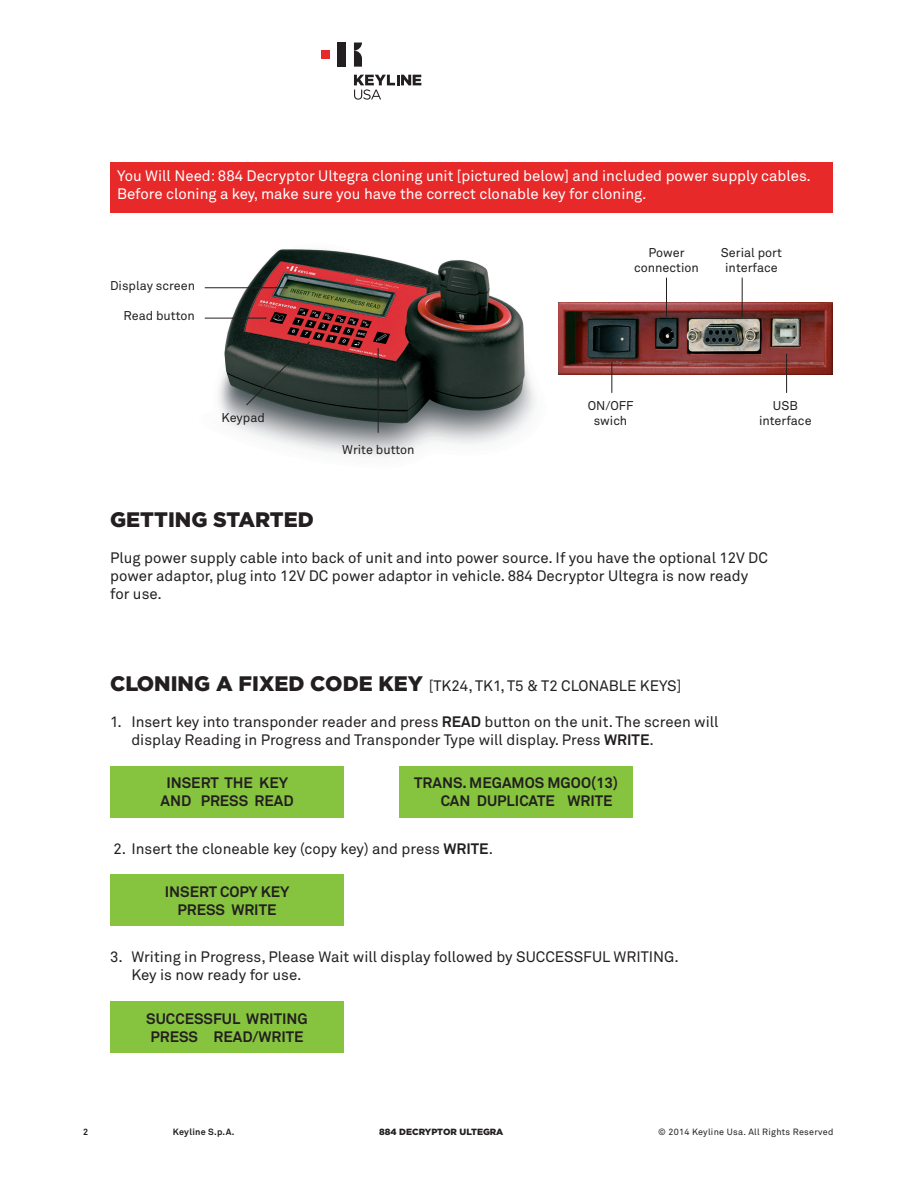
<style>
.page{position:relative;width:918px;height:1188px;background:#fff}
.page>*{position:absolute;margin:0;border:0;box-sizing:border-box;transform-origin:0 0}
.t1{font:900 21px "Gotham HTF";color:#231f20}
.t2{font:15px/18px "Akkurat Pro";color:#231f20}
.t3{font:15px/18px "Akkurat Pro";color:#fff}
.t4{font:700 15px/18px "Akkurat Pro";color:#231f20;text-align:center}
.t5{font:12.6px/15.1px "Akkurat Pro";color:#231f20;text-align:center}
.t6{font:9px "Akkurat Pro";letter-spacing:.03em;color:#231f20}
.t7{font:900 9px "Gotham HTF";color:#231f20}
.t8{font:700 9px "Akkurat Pro";letter-spacing:.03em;color:#231f20}
.s1{font-family:"Gotham HTF";font-weight:900;font-size:21px}
.s2{font-weight:700}
</style>
<div class="page">
<svg style="left:354px;top:43px;width:8px;height:24px"></svg>
<div style="left:338px;top:43px;width:8px;height:24px;background:#231f20"></div>
<div style="left:322px;top:51px;width:8px;height:8px;background:#e7292a"></div>
<svg style="left:354px;top:75px;width:67px;height:25px"></svg>
<div style="left:110px;top:162px;width:723px;height:50px;background:#e7292a"></div>
<div style="left:110px;top:766px;width:234px;height:52px;background:#86c43f"></div>
<div style="left:399px;top:766px;width:234px;height:52px;background:#86c43f"></div>
<div style="left:110px;top:875px;width:234px;height:51px;background:#86c43f"></div>
<div style="left:110px;top:1001px;width:234px;height:52px;background:#86c43f"></div>
<img style="left:204px;top:249px;width:374px;height:208px">
<hr style="left:205px;top:288px;width:82px;height:1px;background:#231f20">
<hr style="left:205px;top:318px;width:61px;height:1px;background:#231f20">
<hr style="left:378px;top:349px;width:1px;height:84px;background:#231f20">
<svg style="left:246px;top:342px;width:64px;height:63px;background:#2f3a36"></svg>
<img style="left:559px;top:303px;width:274px;height:72px">
<hr style="left:666px;top:278px;width:1px;height:38px;background:#231f20">
<hr style="left:612px;top:363px;width:1px;height:30px;background:#231f20">
<hr style="left:786px;top:354px;width:1px;height:39px;background:#231f20">
<hr style="left:742px;top:278px;width:1px;height:38px;background:#231f20">
<p class="t3" style="left:117px;top:167px;width:696px">You Will Need: 884 Decryptor Ultegra cloning unit [pictured below] and included power supply cables.<br>Before cloning a key, make sure you have the correct clonable key for cloning.</p>
<p class="t5" style="left:110px;top:278px;width:87px">Display screen</p>
<p class="t5" style="left:124px;top:308px;width:73px">Read button</p>
<p class="t5" style="left:222px;top:410px;width:45px">Keypad</p>
<p class="t5" style="left:342px;top:442px;width:74px">Write button</p>
<p class="t5" style="left:634px;top:246px;width:66px">Power connection</p>
<p class="t5" style="left:721px;top:246px;width:63px">Serial port interface</p>
<p class="t5" style="left:588px;top:398px;width:47px">ON/OFF swich</p>
<p class="t5" style="left:759px;top:398px;width:54px">USB interface</p>
<h1 class="t1" style="left:110px;top:507px;width:16px">GETT</h1>
<h1 class="t1" style="left:168px;top:507px;width:74px">ING STARTED</h1>
<p class="t2" style="left:110px;top:549px;width:659px">Plug power supply cable into back of unit and into power source. If you have the optional 12V DC power adaptor, plug into 12V DC power adaptor in vehicle. 884 Decryptor Ultegra is now ready for use.</p>
<h1 class="t1" style="left:110px;top:671px;width:16px">CLO</h1>
<h1 class="t1" style="left:154px;top:671px;width:173px">NING A FIXED CODE</h1>
<p class="t2" style="left:379px;top:677px;width:304px"><span class="s1">KEY</span> [TK24, TK1, T5 &amp; T2 CLONABLE KEYS]</p>
<p class="t2" style="left:131px;top:713px;width:589px;text-indent:-21px">1. Insert key into transponder reader and press <span class="s2">READ</span> button on the unit. The screen will display Reading in Progress and Transponder Type will display. Press <span class="s2">WRITE</span>.</p>
<p class="t4" style="left:160px;top:774px;width:135px">INSERT THE KEY<br>AND PRESS READ</p>
<p class="t4" style="left:441px;top:774px;width:179px;text-align:left;text-indent:-27px">TRANS. MEGAMOS MGOO(13)<br>CAN DUPLICATE WRITE</p>
<p class="t2" style="left:114px;top:840px;width:352px">2. Insert the cloneable key (copy key) and press <span class="s2">Write</span></p>
<p class="t2" style="left:489px;top:840px;width:6px">.</p>
<p class="t4" style="left:165px;top:883px;width:126px">INSERT COPY KEY<br>PRESS WRITE</p>
<p class="t2" style="left:131px;top:949px;width:549px;text-indent:-21px">3. Writing in Progress, Please Wait will display followed by SUCCESSFUL WRITING.<br>Key is now ready for use.</p>
<p class="t4" style="left:146px;top:1010px;width:163px;text-align:left">SUCCESSFUL WRITING<br>PRESS READ/WRITE</p>
<p class="t8" style="left:83px;top:1126px;width:7px">2</p>
<p class="t8" style="left:173px;top:1126px;width:63px">Keyline S.p.A.</p>
<p class="t7" style="left:379px;top:1126px;width:126px">884 DECRYPTOR ULTEGRA</p>
<p class="t6" style="left:658px;top:1126px;width:177px">© 2014 Keyline Usa. All Rights Reserved</p>
</div>
